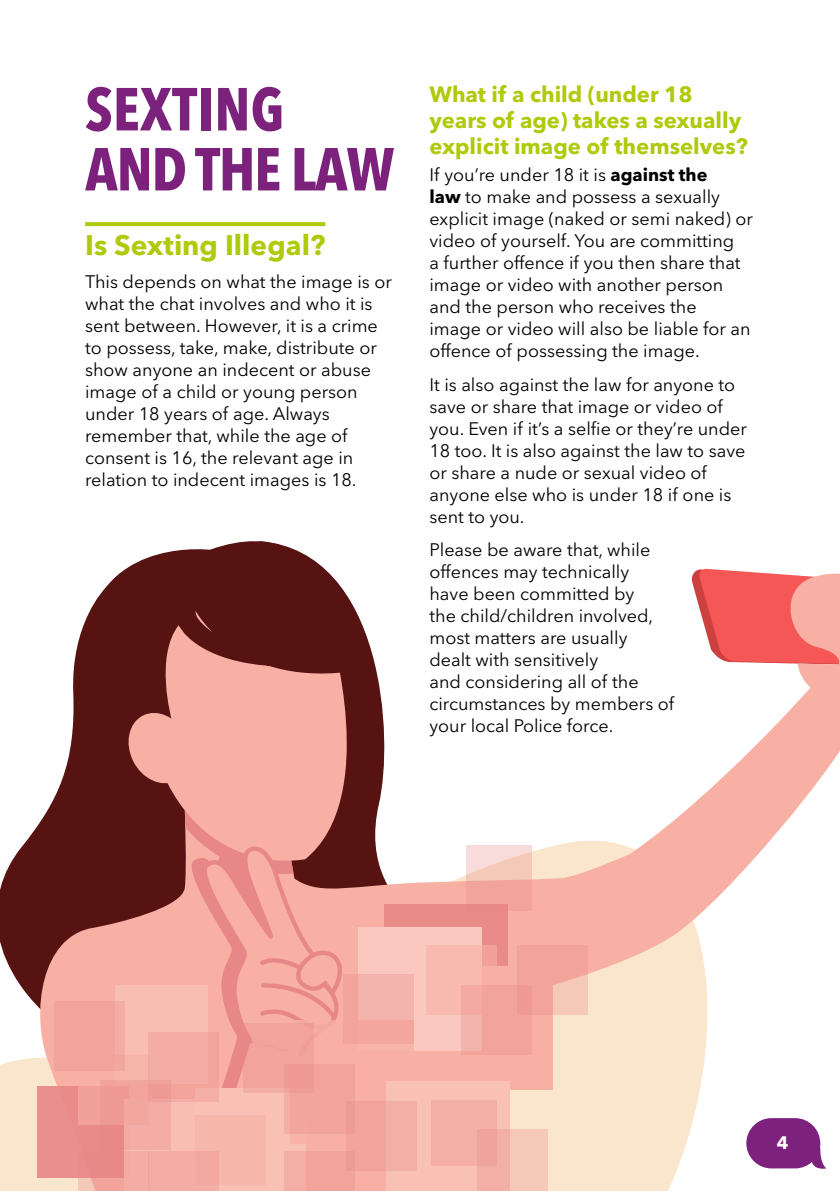
<style>
.page{position:relative;width:840px;height:1191px;background:#fff}
.page>*{position:absolute;margin:0;border:0;box-sizing:border-box;transform-origin:0 0}
.t1{font:700 condensed 60px/60px "Avenir Next LT Pro";letter-spacing:-.01em;color:#7d227c}
.t2{font:700 28px "Avenir Next LT Pro";color:#afca0b}
.t3{font:700 22px/26px "Avenir Next LT Pro";color:#afca0b}
.t4{font:18px/22px "Avenir Next LT Pro";color:#000}
.t5{font:700 18px "Avenir Next LT Pro";color:#fff}
.s1{font-weight:700}
</style>
<div class="page">
<svg style="left:0;top:1028px;width:777px;height:163px;fill:#fae6cc"></svg>
<svg style="left:0;top:699px;width:385px;height:399px"></svg>
<svg style="left:31px;top:810px;width:13px;height:381px;fill:#571212"></svg>
<svg style="left:516px;top:568px;width:323px;height:460px"></svg>
<svg style="left:111px;top:594px;width:270px;height:216px;fill:#f7b0a3"></svg>
<svg style="left:67px;top:541px;width:279px;height:215px;fill:#571212"></svg>
<svg style="left:44px;top:810px;width:472px;height:381px"></svg>
<svg style="left:124px;top:708px;width:70px;height:80px"></svg>
<svg style="left:85px;top:222px;width:240px;height:4px"></svg>
<div style="left:384px;top:904px;width:123px;height:71px;background:#e88787"></div>
<div style="left:429px;top:966px;width:123px;height:123px;background:#f7b0a3"></div>
<div style="left:358px;top:927px;width:123px;height:123px;background:#fac8bf"></div>
<div style="left:115px;top:985px;width:93px;height:98px;background:#f9c0b6"></div>
<div style="left:37px;top:1086px;width:91px;height:92px;background:#e9908e"></div>
<div style="left:124px;top:1099px;width:124px;height:92px;background:#f9c0b6"></div>
<div style="left:195px;top:1088px;width:124px;height:103px;background:#f9c0b6"></div>
<div style="left:290px;top:1020px;width:123px;height:123px;background:#f7b0a3"></div>
<svg style="left:426px;top:944px;width:70px;height:70px;fill:#f8b9ae"></svg>
<div style="left:79px;top:1055px;width:70px;height:69px;background:linear-gradient(to right,#f3a59a,#f8b9ad)"></div>
<div style="left:195px;top:1115px;width:70px;height:69px;background:#f7b6aa"></div>
<div style="left:306px;top:1118px;width:123px;height:73px;background:#f7b0a3"></div>
<div style="left:386px;top:1081px;width:123px;height:110px;background:#f9c0b6"></div>
<div style="left:346px;top:1100px;width:70px;height:70px;background:linear-gradient(to right,#f19e95,#f3b1a9)"></div>
<div style="left:461px;top:985px;width:70px;height:70px;background:linear-gradient(to right,#f3aea7,#f29f96)"></div>
<svg style="left:517px;top:944px;width:70px;height:70px;fill:#f2a39a"></svg>
<div style="left:54px;top:1001px;width:70px;height:70px;background:#f2a39a"></div>
<svg style="left:101px;top:1080px;width:70px;height:70px;fill:#f2a79e"></svg>
<div style="left:149px;top:1032px;width:70px;height:70px;background:linear-gradient(to bottom,#f3aea7,#f2a59e)"></div>
<div style="left:149px;top:1151px;width:70px;height:40px;background:#f3ada6"></div>
<svg style="left:79px;top:1151px;width:70px;height:40px"></svg>
<div style="left:284px;top:1151px;width:70px;height:40px;background:linear-gradient(to right,#f3afa7,#f19d95)"></div>
<div style="left:284px;top:1064px;width:70px;height:70px;background:#f2a39a"></div>
<div style="left:243px;top:1023px;width:70px;height:70px;background:linear-gradient(to bottom,#f1a198,#f1a199)"></div>
<div style="left:343px;top:974px;width:70px;height:70px;background:linear-gradient(to right,#f2a69e,#f4b2ac)"></div>
<div style="left:477px;top:1129px;width:70px;height:62px;background:linear-gradient(to right,#f3a9a3,#f4d0bb)"></div>
<div style="left:430px;top:1100px;width:66px;height:66px;background:#f3afa7"></div>
<svg style="left:465px;top:845px;width:66px;height:65px"></svg>
<hr style="left:839px;top:0;width:1px;height:42px;background:#7d227c">
<div style="left:746px;top:1118px;width:73px;height:50px;background:#7d227c;border-radius:25px"></div>
<svg style="left:809px;top:1142px;width:17px;height:27px"></svg>
<h1 class="t1" style="left:85px;top:79px;width:310px">SEXTING<br>AND THE LAW</h1>
<h2 class="t2" style="left:85px;top:227px;width:241px">Is Sexting Illegal?</h2>
<p class="t4" style="left:85px;top:270px;width:308px">This depends on what the image is or what the chat involves and who it is sent between. However, it is a crime to possess, take, make, distribute or show anyone an indecent or abuse image of a child or young person under 18 years of age. Always remember that, while the age of consent is 16, the relevant age in relation to indecent images is 18.</p>
<p class="t3" style="left:429px;top:81px;width:320px">What if a child (under 18 years of age) takes a sexually explicit image of themselves?</p>
<p class="t4" style="left:429px;top:164px;width:325px">If you’re under 18 it is <span class="s1">against the<br>law</span> to make and possess a sexually explicit image (naked or semi naked) or video of yourself. You are committing<br>a further offence if you then share that image or video with another person and the person who receives the image or video will also be liable for an offence of possessing the image.</p>
<p class="t4" style="left:429px;top:373px;width:319px">It is also against the law for anyone to save or share that image or video of you. Even if it’s a selfie or they’re under<br>18 too. It is also against the law to save or share a nude or sexual video of anyone else who is under 18 if one is sent to you.</p>
<p class="t4" style="left:429px;top:539px;width:246px">Please be aware that, while offences may technically<br>have been committed by<br>the child/children involved, most matters are usually<br>dealt with sensitively<br>and considering all of the circumstances by members of your local Police force.</p>
<p class="t5" style="left:776px;top:1132px;width:13px">4</p>
</div>
